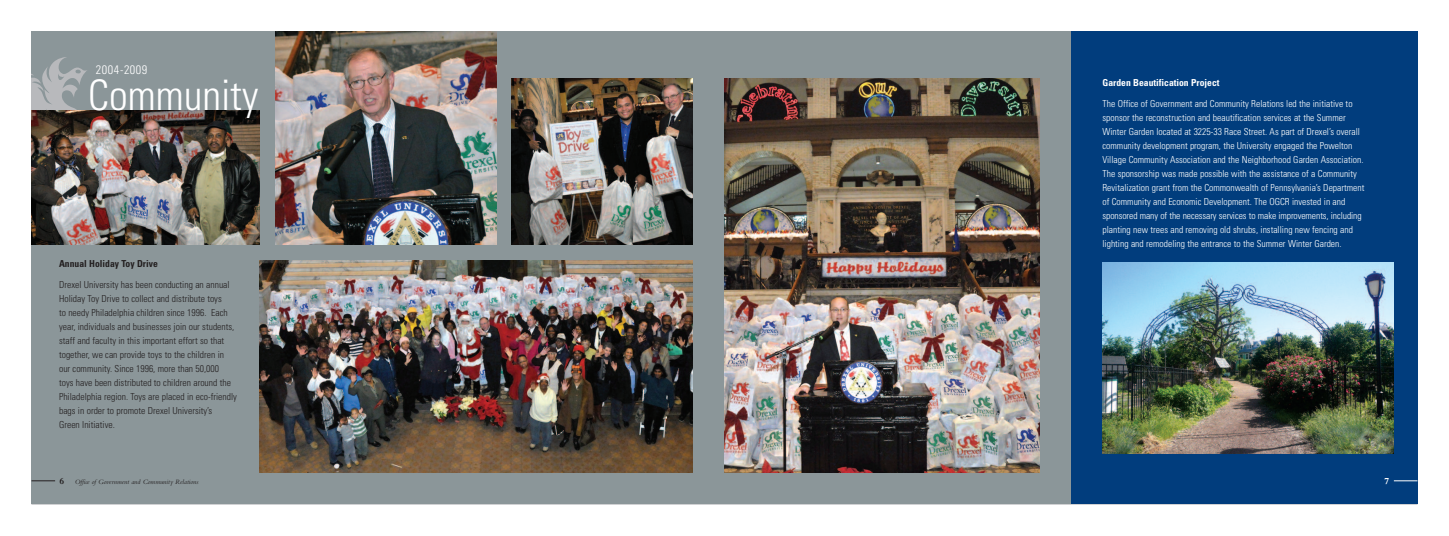
<style>
.page{position:relative;width:1449px;height:536px;background:#fff}
.page>*{position:absolute;margin:0;border:0;box-sizing:border-box;transform-origin:0 0}
.t1{font:300 condensed 42px "Univers";color:#fff}
.t2{font:300 condensed 12.25px "Univers";letter-spacing:.045em;color:#fff}
.t3{font:300 condensed 9.62px/14px "Univers";color:#fff}
.t4{font:300 condensed 9.62px/14px "Univers";color:#231f20}
.t5{font:700 condensed 9.62px "Univers";color:#fff}
.t6{font:700 condensed 9.62px "Univers";color:#231f20}
.t7{font:700 9.62px "Bembo";color:#fff}
.t8{font:italic 7px "Bembo";color:#231f20}
.s1{font-weight:700;font-style:normal;font-size:9.62px}
</style>
<div class="page">
<div style="left:724px;top:32px;width:694px;height:472px;background:#8b9699"></div>
<div style="left:32px;top:32px;width:692px;height:472px;background:#8b9699"></div>
<svg style="left:32px;top:57px;width:55px;height:53px"></svg>
<div style="left:1071px;top:32px;width:346px;height:472px;background:#013d7d"></div>
<svg style="left:32px;top:480px;width:23px;height:1px"></svg>
<img style="left:1102px;top:262px;width:292px;height:191px">
<img style="left:724px;top:79px;width:316px;height:393px">
<img style="left:260px;top:260px;width:433px;height:212px">
<img style="left:32px;top:110px;width:228px;height:134px">
<img style="left:276px;top:32px;width:220px;height:212px">
<img style="left:512px;top:79px;width:181px;height:165px">
<svg style="left:1394px;top:480px;width:24px;height:1px"></svg>
<p class="t2" style="left:96px;top:65px;width:53px">2004-2009</p>
<h1 class="t1" style="left:88px;top:80px;width:172px">Community</h1>
<p class="t6" style="left:59px;top:260px;width:100px">Annual Holiday Toy Drive</p>
<p class="t4" style="left:59px;top:278px;width:179px">Drexel University has been conducting an annual Holiday Toy Drive to collect and distribute toys<br>to needy Philadelphia children since 1996. Each year, individuals and businesses join our students, staff and faculty in this important effort so that together, we can provide toys to the children in our community. Since 1996, more than 50,000<br>toys have been distributed to children around the Philadelphia region. Toys are placed in eco-friendly bags in order to promote Drexel University’s<br>Green Initiative.</p>
<p class="t8" style="left:60px;top:479px;width:141px"><span class="s1">6</span> Office of Government and Community Relations</p>
<p class="t5" style="left:1102px;top:79px;width:119px">Garden Beautification Project</p>
<p class="t3" style="left:1102px;top:97px;width:263px">The Office of Government and Community Relations led the initiative to sponsor the reconstruction and beautification services at the Summer Winter Garden located at 3225-33 Race Street. As part of Drexel’s overall community development program, the University engaged the Powelton Village Community Association and the Neighborhood Garden Association.<br>The sponsorship was made possible with the assistance of a Community Revitalization grant from the Commonwealth of Pennsylvania’s Department of Community and Economic Development. The OGCR invested in and sponsored many of the necessary services to make improvements, including planting new trees and removing old shrubs, installing new fencing and lighting and remodeling the entrance to the Summer Winter Garden.</p>
<p class="t7" style="left:1385px;top:477px;width:6px">7</p>
</div>
